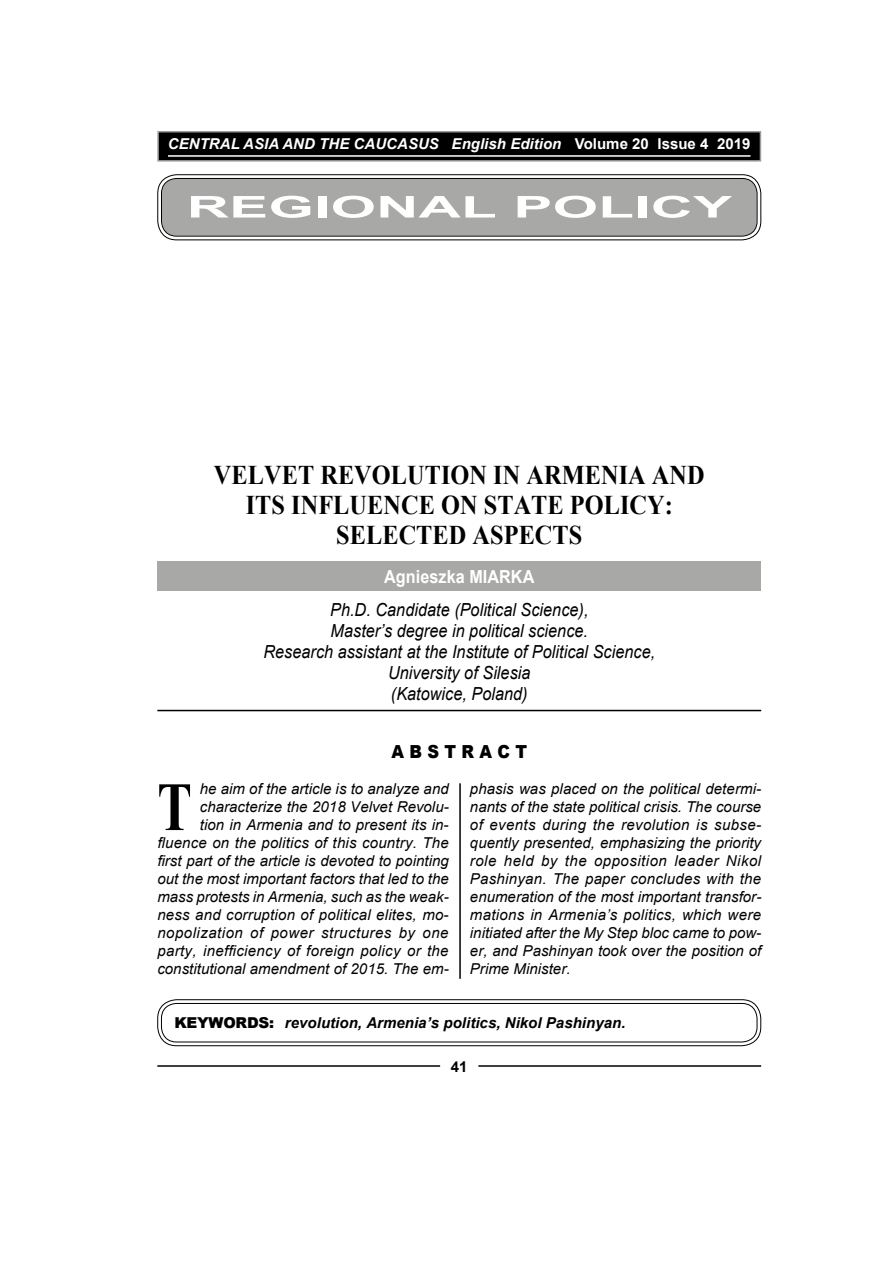
<style>
.page{position:relative;width:893px;height:1263px;background:#fff}
.page>*{position:absolute;margin:0;border:0;box-sizing:border-box;transform-origin:0 0}
.t1{font:700 69px "Times New Roman";color:#000;scale:.75 1}
.t2{font:700 30px "Arial";letter-spacing:.005em;color:#fff;scale:1.95 1}
.t3{font:700 27px/30px "Times New Roman";letter-spacing:.005em;color:#000;text-align:center;scale:.9 1}
.t4{font:italic 18px/21px "Arial";letter-spacing:.005em;color:#000;text-align:center;scale:.9 1}
.t5{font:700 18px "Arial";letter-spacing:.005em;color:#fff;scale:.9 1}
.t6{font:900 18px "Arial";letter-spacing:.335em;color:#000;scale:.9 1}
.t7{font:italic 15px/18px "Arial";letter-spacing:.005em;color:#000;text-align:right}
.t8{font:italic 700 15px "Arial";letter-spacing:.005em;color:#fff}
.t9{font:italic 700 15px "Arial";letter-spacing:.005em;color:#000}
.t10{font:700 15px "Arial";color:#000}
.s1{font-style:normal}
.s2{font-weight:900;font-style:normal}
</style>
<div class="page">
<hr style="left:157px;top:1065px;width:283px;height:2px;background:#000">
<hr style="left:478px;top:1065px;width:283px;height:2px;background:#000">
<div style="left:158px;top:132px;width:602px;height:29px;background:#000"></div>
<div style="left:157px;top:131px;width:604px;height:31px;border:2px solid #9d9d9c"></div>
<hr style="left:168px;top:155px;width:582px;height:2px;background:#fff">
<div style="left:157px;top:561px;width:604px;height:30px;background:#a8a8a7"></div>
<div style="left:160px;top:177px;width:599px;height:61px;background:#a8a8a7;border-radius:17px"></div>
<div style="left:157px;top:174px;width:604px;height:66px;border:4px solid #fff;border-radius:17px"></div>
<div style="left:157px;top:174px;width:604px;height:66px;border:1px solid #000;border-radius:19px"></div>
<div style="left:161px;top:178px;width:596px;height:58px;border:1px solid #000;border-radius:15px"></div>
<hr style="left:459px;top:783px;width:2px;height:196px;background:#000">
<div style="left:157px;top:999px;width:604px;height:47px;border:4px solid #fff;border-radius:17px"></div>
<div style="left:157px;top:999px;width:604px;height:47px;border:1px solid #000;border-radius:19px"></div>
<div style="left:161px;top:1003px;width:596px;height:39px;border:1px solid #000;border-radius:15px"></div>
<hr style="left:157px;top:710px;width:604px;height:1px;background:#000">
<p class="t8" style="left:168px;top:134px;width:584px">CENTRAL ASIA AND THE CAUCASUS English Edition <span class="s1">Volume 20 Issue 4 2019</span></p>
<h2 class="t2" style="left:187px;top:187px;width:281px">REGIONAL POLICY</h2>
<h3 class="t3" style="left:214px;top:459px;width:547px">VELVET REVOLUTION IN ARMENIA AND<br>ITS INFLUENCE ON STATE POLICY:<br>SELECTED ASPECTS</h3>
<p class="t5" style="left:384px;top:564px;width:168px">Agnieszka MIARKA</p>
<p class="t4" style="left:263px;top:600px;width:437px">Ph.D. Candidate (Political Science),<br>Master’s degree in political science.<br>Research assistant at the Institute of Political Science, University of Silesia<br>(Katowice, Poland)</p>
<p class="t6" style="left:391px;top:738px;width:153px">ABSTRACT</p>
<p class="t7" style="left:157px;top:780px;width:293px">he aim of the article is to analyze and characterize the 2018 Velvet Revolu-<br>tion in Armenia and to present its in&shy;fluence on the politics of this country. The first part of the article is devoted to pointing out the most important factors that led to the mass protests in Armenia, such as the weak&shy;ness and corruption of political elites, mo&shy;nopolization of power structures by one party, inefficiency of foreign policy or the constitutional amendment of 2015. The em-</p>
<p class="t7" style="left:470px;top:780px;width:293px;text-align:justify">phasis was placed on the political determi&shy;nants of the state political crisis. The course of events during the revolution is subse&shy;quently presented, emphasizing the priority role held by the opposition leader Nikol Pashinyan. The paper concludes with the enumeration of the most important transfor&shy;mations in Armenia’s politics, which were initiated after the My Step bloc came to pow&shy;er, and Pashinyan took over the position of Prime Minister.</p>
<h1 class="t1" style="left:157px;top:759px;width:48px">T</h1>
<p class="t9" style="left:174px;top:1012px;width:453px"><span class="s2">KEYWORDS:</span> revolution, Armenia’s politics, Nikol Pashinyan.</p>
<p class="t10" style="left:451px;top:1057px;width:18px">41</p>
</div>
